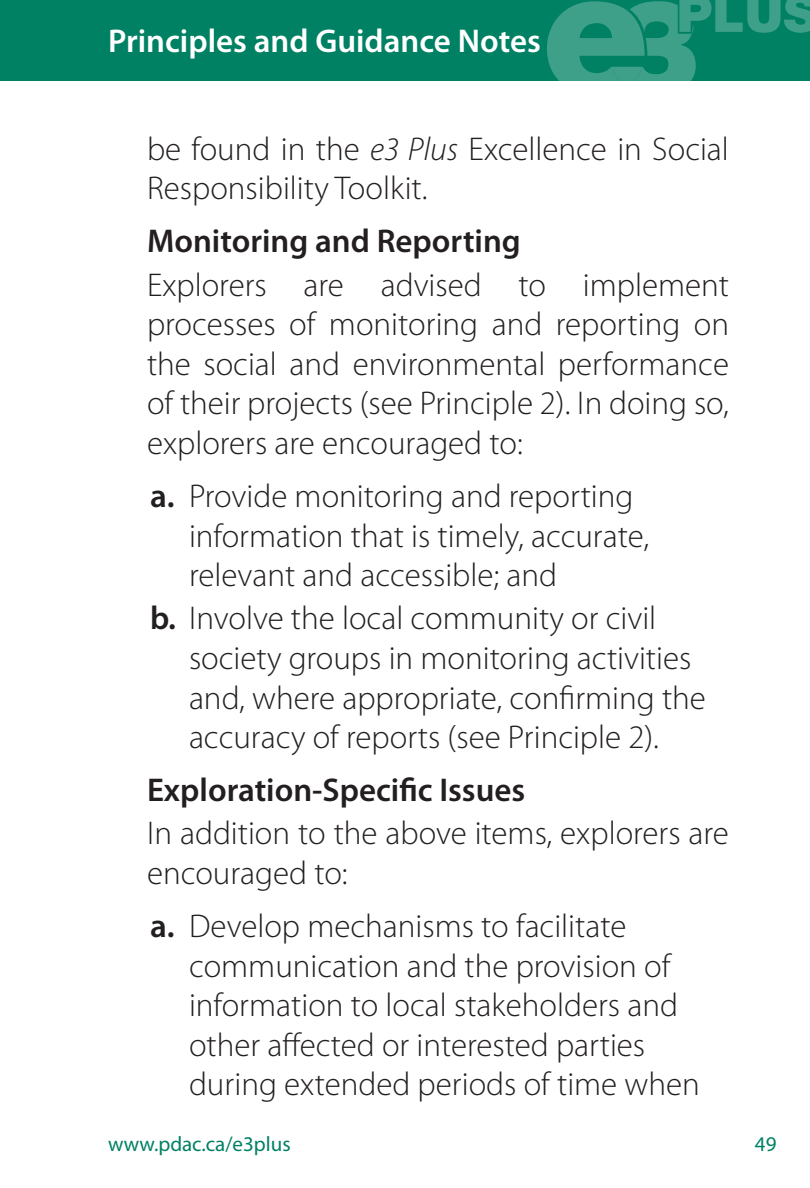
<style>
.page{position:relative;width:810px;height:1188px;background:#fff}
.page>*{position:absolute;margin:0;border:0;box-sizing:border-box;transform-origin:0 0}
.t1{font:300 33px/39.6px "Myriad Pro";color:#231f20}
.t2{font:600 33px "Myriad Pro";color:#231f20}
.t3{font:600 33px "Myriad Pro";color:#fff}
.t4{font:21px "Myriad Pro";color:#008164}
.s1{font-style:italic}
.s2{font-weight:600}
</style>
<div class="page">
<div style="left:0;top:0;width:810px;height:81px;background:#008164"></div>
<svg style="left:547px;top:0;width:263px;height:81px"></svg>
<p class="t3" style="left:108px;top:22px;width:434px">Principles and Guidance Notes</p>
<p class="t1" style="left:147px;top:130px;width:583px">be found in the <span class="s1">e3 Plus</span> Excellence in Social<br>Responsibility Toolkit.</p>
<p class="t2" style="left:147px;top:223px;width:375px">Monitoring and Reporting</p>
<p class="t1" style="left:147px;top:265px;width:584px;text-align:justify">Explorers are advised to implement processes of monitoring and reporting on the social and environmental performance of their projects (see Principle 2). In doing so, explorers are encouraged to:</p>
<p class="t1" style="left:189px;top:477px;width:462px;text-indent:-39px"><span class="s2">a.</span> Provide monitoring and reporting information that is timely, accurate, relevant and accessible; and</p>
<p class="t1" style="left:189px;top:599px;width:518px;text-indent:-39px"><span class="s2">b.</span> Involve the local community or civil society groups in monitoring activities and, where appropriate, confirming the accuracy of reports (see Principle 2).</p>
<p class="t2" style="left:147px;top:772px;width:380px">Exploration-Specific Issues</p>
<p class="t1" style="left:147px;top:814px;width:583px">In addition to the above items, explorers are encouraged to:</p>
<p class="t1" style="left:189px;top:907px;width:512px;text-indent:-39px"><span class="s2">a.</span> Develop mechanisms to facilitate communication and the provision of information to local stakeholders and other affected or interested parties during extended periods of time when</p>
<p class="t4" style="left:108px;top:1133px;width:184px">www.pdac.ca/e3plus</p>
<p class="t4" style="left:755px;top:1133px;width:23px">49</p>
</div>
